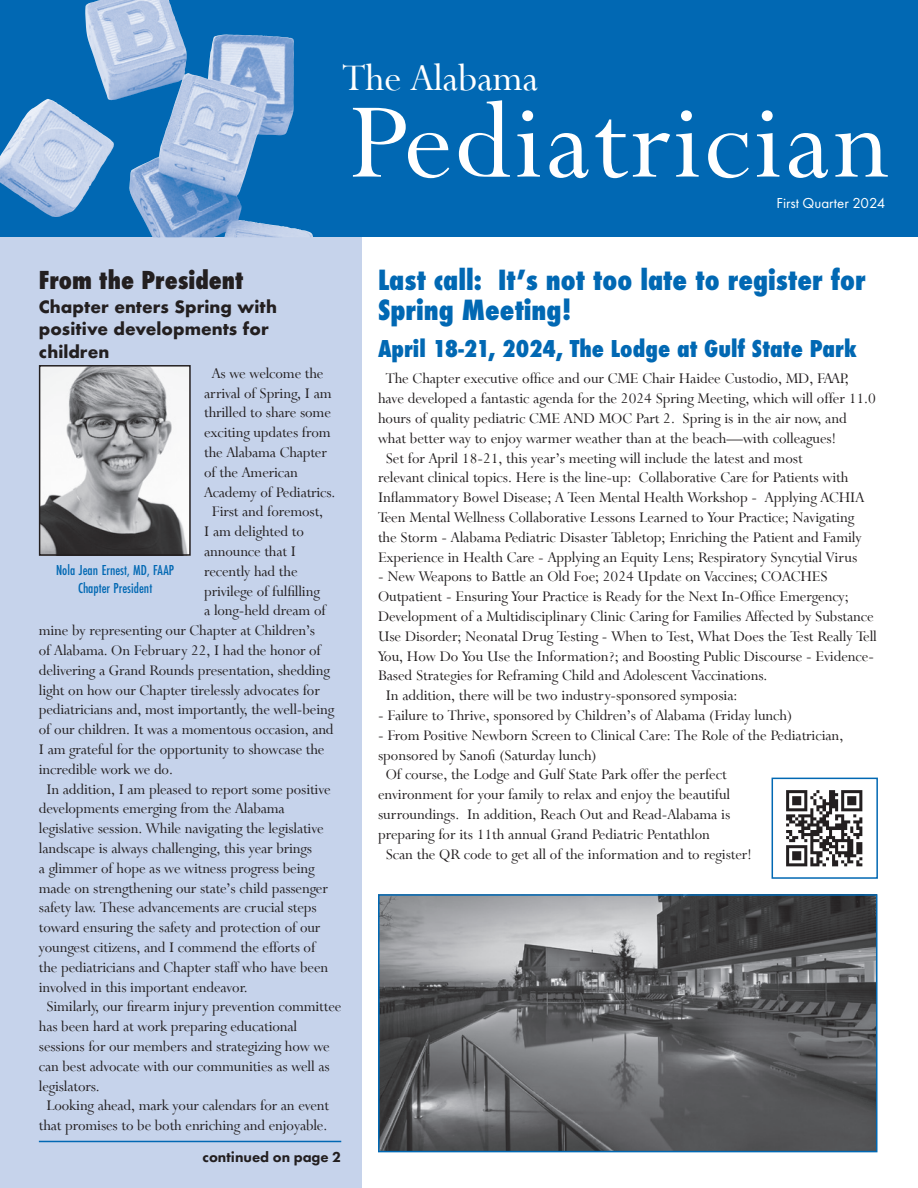
<style>
.page{position:relative;width:918px;height:1188px;background:#fff}
.page>*{position:absolute;margin:0;border:0;box-sizing:border-box;transform-origin:0 0}
.t1{font:120px "Lapidary 333 BT";letter-spacing:.03em;color:#fff}
.t2{font:42px "Lapidary 333 BT";color:#fff}
.t3{font:800 condensed 27px/30px "Futura";color:#0168b3}
.t4{font:800 condensed 24px "Futura";color:#231f20}
.t5{font:800 condensed 22.5px "Futura";color:#0168b3}
.t6{font:16.5px "Lapidary 333 BT";color:#231f20}
.t7{font:700 16.5px/22.5px "Futura";color:#231f20}
.t8{font:500 15px/18px "Futura PT Cond";color:#0168b3;text-align:center}
.t9{font:15px "Futura PT";color:#fff}
.t10{font:800 15px "Futura PT";color:#231f20}
</style>
<div class="page">
<div style="left:0;top:228px;width:362px;height:960px;background:#c6d3eb"></div>
<div style="left:0;top:0;width:918px;height:236px;background:#0168b3"></div>
<img style="left:85px;top:0;width:228px;height:237px">
<img style="left:42px;top:368px;width:146px;height:185px">
<div style="left:39px;top:365px;width:152px;height:191px;border:2px solid #231f20"></div>
<hr style="left:39px;top:1141px;width:302px;height:1px;background:#0168b3">
<img style="left:381px;top:897px;width:494px;height:252px">
<div style="left:378px;top:894px;width:500px;height:258px;border:2px solid #0168b3"></div>
<img style="left:786px;top:790px;width:77px;height:77px">
<div style="left:772px;top:778px;width:106px;height:101px;border:2px solid #0168b3"></div>
<h2 class="t2" style="left:342px;top:55px;width:197px">The Alabama</h2>
<h1 class="t1" style="left:348px;top:75px;width:542px">Pediatrician</h1>
<h3 class="t4" style="left:39px;top:263px;width:206px">From the President</h3>
<p class="t7" style="left:39px;top:295px;width:240px">Chapter enters Spring with positive developments for children</p>
<p class="t6" style="left:212px;top:364px;width:113px">As we welcome the</p>
<p class="t6" style="left:204px;top:384px;width:129px">arrival of Spring, I am</p>
<p class="t6" style="left:204px;top:403px;width:128px">thrilled to share some</p>
<p class="t6" style="left:204px;top:423px;width:128px">exciting updates from</p>
<p class="t6" style="left:204px;top:443px;width:124px">the Alabama Chapter</p>
<p class="t6" style="left:204px;top:463px;width:95px">of the American</p>
<p class="t6" style="left:204px;top:483px;width:133px">Academy of Pediatrics.</p>
<p class="t6" style="left:212px;top:502px;width:113px">First and foremost,</p>
<p class="t6" style="left:204px;top:522px;width:101px">I am delighted to</p>
<p class="t6" style="left:204px;top:542px;width:93px">announce that I</p>
<p class="t6" style="left:204px;top:562px;width:95px">recently had the</p>
<p class="t6" style="left:204px;top:582px;width:117px">privilege of fulfilling</p>
<p class="t6" style="left:204px;top:601px;width:123px">a long-held dream of</p>
<p class="t6" style="left:39px;top:621px;width:278px">mine by representing our Chapter at Children’s</p>
<p class="t6" style="left:39px;top:641px;width:284px">of Alabama. On February 22, I had the honor of</p>
<p class="t6" style="left:39px;top:661px;width:292px">delivering a Grand Rounds presentation, shedding</p>
<p class="t6" style="left:39px;top:681px;width:282px">light on how our Chapter tirelessly advocates for</p>
<p class="t6" style="left:39px;top:700px;width:297px">pediatricians and, most importantly, the well-being</p>
<p class="t6" style="left:39px;top:720px;width:296px">of our children. It was a momentous occasion, and</p>
<p class="t6" style="left:39px;top:740px;width:287px">I am grateful for the opportunity to showcase the</p>
<p class="t6" style="left:39px;top:760px;width:136px">incredible work we do.</p>
<p class="t6" style="left:46px;top:780px;width:286px">In addition, I am pleased to report some positive</p>
<p class="t6" style="left:39px;top:799px;width:247px">developments emerging from the Alabama</p>
<p class="t6" style="left:39px;top:819px;width:286px">legislative session. While navigating the legislative</p>
<p class="t6" style="left:39px;top:839px;width:275px">landscape is always challenging, this year brings</p>
<p class="t6" style="left:39px;top:859px;width:277px">a glimmer of hope as we witness progress being</p>
<p class="t6" style="left:39px;top:879px;width:290px">made on strengthening our state’s child passenger</p>
<p class="t6" style="left:39px;top:898px;width:279px">safety law. These advancements are crucial steps</p>
<p class="t6" style="left:39px;top:918px;width:283px">toward ensuring the safety and protection of our</p>
<p class="t6" style="left:39px;top:938px;width:278px">youngest citizens, and I commend the efforts of</p>
<p class="t6" style="left:39px;top:958px;width:291px">the pediatricians and Chapter staff who have been</p>
<p class="t6" style="left:39px;top:978px;width:210px">involved in this important endeavor.</p>
<p class="t6" style="left:46px;top:997px;width:296px">Similarly, our firearm injury prevention committee</p>
<p class="t6" style="left:39px;top:1017px;width:260px">has been hard at work preparing educational</p>
<p class="t6" style="left:39px;top:1037px;width:292px">sessions for our members and strategizing how we</p>
<p class="t6" style="left:39px;top:1057px;width:292px">can best advocate with our communities as well as</p>
<p class="t6" style="left:39px;top:1077px;width:62px">legislators.</p>
<p class="t6" style="left:46px;top:1096px;width:284px">Looking ahead, mark your calendars for an event</p>
<p class="t6" style="left:39px;top:1116px;width:290px">that promises to be both enriching and enjoyable.</p>
<p class="t8" style="left:56px;top:561px;width:120px">Nola Jean Ernest, MD, FAAP<br>Chapter President</p>
<p class="t10" style="left:203px;top:1148px;width:140px">continued on page 2</p>
<p class="t9" style="left:777px;top:194px;width:110px">First Quarter 2024</p>
<h3 class="t3" style="left:378px;top:265px;width:489px">Last call: It’s not too late to register for<br>Spring Meeting!</h3>
<h3 class="t5" style="left:378px;top:333px;width:480px">April 18-21, 2024, The Lodge at Gulf State Park</h3>
<p class="t6" style="left:386px;top:369px;width:464px">The Chapter executive office and our CME Chair Haidee Custodio, MD, FAAP,</p>
<p class="t6" style="left:378px;top:389px;width:499px">have developed a fantastic agenda for the 2024 Spring Meeting, which will offer 11.0</p>
<p class="t6" style="left:378px;top:409px;width:470px">hours of quality pediatric CME AND MOC Part 2. Spring is in the air now, and</p>
<p class="t6" style="left:378px;top:429px;width:460px">what better way to enjoy warmer weather than at the beach—with colleagues!</p>
<p class="t6" style="left:386px;top:449px;width:418px">Set for April 18-21, this year’s meeting will include the latest and most</p>
<p class="t6" style="left:378px;top:468px;width:472px">relevant clinical topics. Here is the line-up: Collaborative Care for Patients with</p>
<p class="t6" style="left:378px;top:488px;width:488px">Inflammatory Bowel Disease; A Teen Mental Health Workshop - Applying ACHIA</p>
<p class="t6" style="left:378px;top:508px;width:478px">Teen Mental Wellness Collaborative Lessons Learned to Your Practice; Navigating</p>
<p class="t6" style="left:378px;top:528px;width:485px">the Storm - Alabama Pediatric Disaster Tabletop; Enriching the Patient and Family</p>
<p class="t6" style="left:378px;top:548px;width:481px">Experience in Health Care - Applying an Equity Lens; Respiratory Syncytial Virus</p>
<p class="t6" style="left:378px;top:567px;width:451px">- New Weapons to Battle an Old Foe; 2024 Update on Vaccines; COACHES</p>
<p class="t6" style="left:378px;top:587px;width:472px">Outpatient - Ensuring Your Practice is Ready for the Next In-Office Emergency;</p>
<p class="t6" style="left:378px;top:607px;width:497px">Development of a Multidisciplinary Clinic Caring for Families Affected by Substance</p>
<p class="t6" style="left:378px;top:627px;width:500px">Use Disorder; Neonatal Drug Testing - When to Test, What Does the Test Really Tell</p>
<p class="t6" style="left:378px;top:647px;width:498px">You, How Do You Use the Information?; and Boosting Public Discourse - Evidence-</p>
<p class="t6" style="left:378px;top:666px;width:391px">Based Strategies for Reframing Child and Adolescent Vaccinations.</p>
<p class="t6" style="left:386px;top:686px;width:353px">In addition, there will be two industry-sponsored symposia:</p>
<p class="t6" style="left:378px;top:706px;width:416px">- Failure to Thrive, sponsored by Children’s of Alabama (Friday lunch)</p>
<p class="t6" style="left:378px;top:726px;width:467px">- From Positive Newborn Screen to Clinical Care: The Role of the Pediatrician,</p>
<p class="t6" style="left:378px;top:746px;width:220px">sponsored by Sanofi (Saturday lunch)</p>
<p class="t6" style="left:386px;top:765px;width:342px">Of course, the Lodge and Gulf State Park offer the perfect</p>
<p class="t6" style="left:378px;top:785px;width:354px">environment for your family to relax and enjoy the beautiful</p>
<p class="t6" style="left:378px;top:805px;width:354px">surroundings. In addition, Reach Out and Read-Alabama is</p>
<p class="t6" style="left:378px;top:825px;width:333px">preparing for its 11th annual Grand Pediatric Pentathlon</p>
<p class="t6" style="left:386px;top:845px;width:367px">Scan the QR code to get all of the information and to register!</p>
</div>
